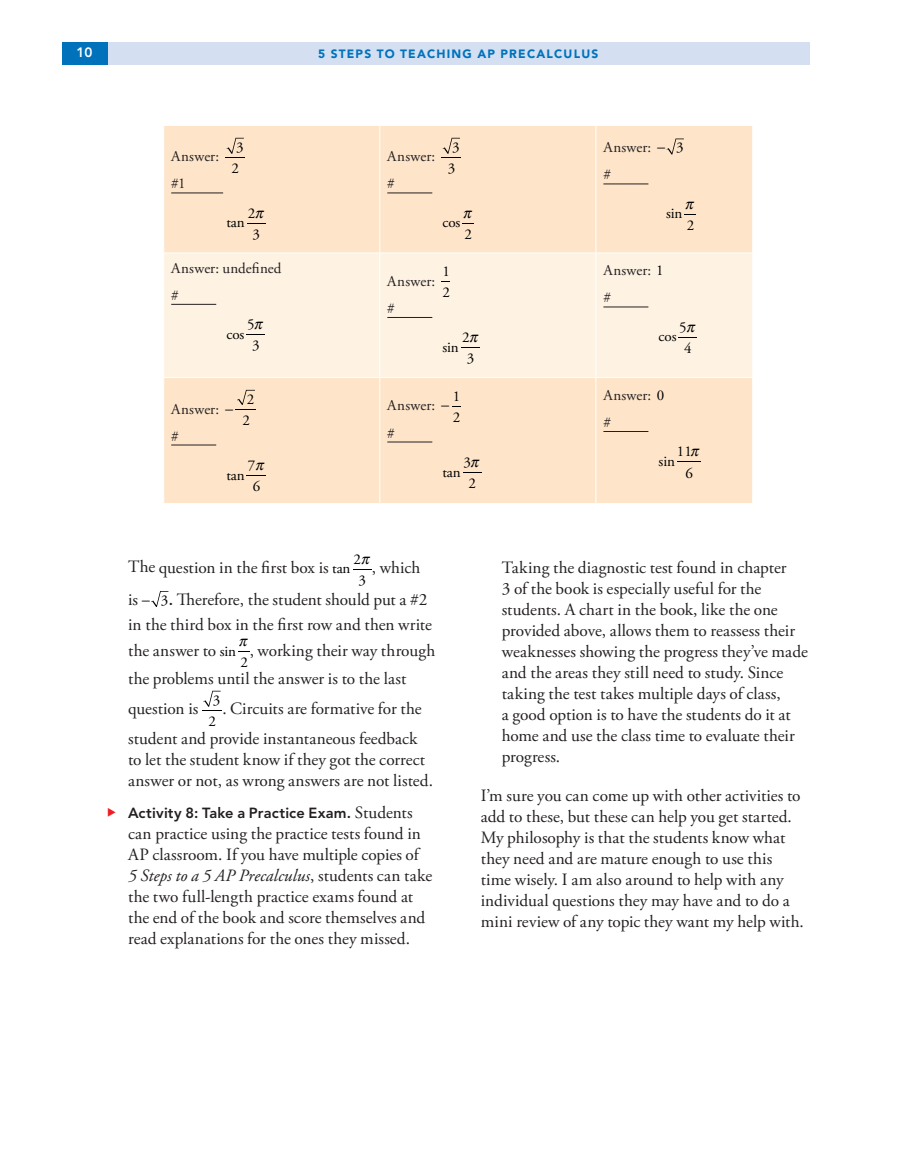
<style>
.page{position:relative;width:922px;height:1168px;background:#fff}
.page>*{position:absolute;margin:0;border:0;box-sizing:border-box;transform-origin:0 0}
.BL_bold_sentence_cop{font:17.25px/21px "Adobe Garamond Pro";color:#231f20}
.T_GREP_copy{font:17.25px/21px "Adobe Garamond Pro";color:#231f20}
.t1{font:15px/27px "Adobe Garamond Pro";letter-spacing:.015em;color:#231f20}
.t2{font:15px/21.3px "Adobe Garamond Pro";letter-spacing:-.01em;color:#000;text-align:center}
.BL_bold_sentence_cop-2{font:800 14.7px "Avenir LT Pro";letter-spacing:.01em;color:#231f20}
.t3{font:800 13.5px "Avenir LT Pro";color:#fff}
.t4{font:900 12px "Avenir LT Pro";letter-spacing:.1em;color:#0072bc}
.s1{color:#000}
.s2{font-family:"Avenir LT Pro";font-weight:800;font-size:14.7px}
.s3{color:#ee1d23}
.s4{font-family:"Adobe Garamond Pro";font-weight:400;font-size:17.25px}
.s5{font-style:italic}
</style>
<div class="page">
<div style="left:164px;top:126px;width:588px;height:377px;background:#fee5ca"></div>
<div style="left:164px;top:254px;width:588px;height:123px;background:#fef2e2"></div>
<hr style="left:379px;top:126px;width:1px;height:127px;background:#fff">
<hr style="left:595px;top:126px;width:1px;height:127px;background:#fff">
<hr style="left:163px;top:253px;width:217px;height:1px;background:#fff">
<hr style="left:380px;top:253px;width:216px;height:1px;background:#fff">
<hr style="left:379px;top:253px;width:1px;height:124px;background:#fff">
<hr style="left:596px;top:253px;width:157px;height:1px;background:#fff">
<hr style="left:595px;top:253px;width:1px;height:124px;background:#fff">
<hr style="left:163px;top:377px;width:217px;height:1px;background:#fff">
<hr style="left:380px;top:377px;width:216px;height:1px;background:#fff">
<hr style="left:379px;top:378px;width:1px;height:125px;background:#fff">
<hr style="left:596px;top:377px;width:157px;height:1px;background:#fff">
<hr style="left:595px;top:378px;width:1px;height:125px;background:#fff">
<hr style="left:171px;top:193px;width:52px;height:1px;background:#231f20">
<svg style="left:225px;top:138px;width:20px;height:20px"></svg>
<hr style="left:387px;top:193px;width:45px;height:1px;background:#231f20">
<svg style="left:441px;top:138px;width:20px;height:20px"></svg>
<hr style="left:603px;top:184px;width:45px;height:1px;background:#231f20">
<svg style="left:666px;top:139px;width:18px;height:16px"></svg>
<hr style="left:171px;top:304px;width:45px;height:1px;background:#231f20">
<hr style="left:387px;top:317px;width:45px;height:1px;background:#231f20">
<hr style="left:603px;top:307px;width:45px;height:1px;background:#231f20">
<hr style="left:171px;top:445px;width:45px;height:1px;background:#231f20">
<svg style="left:236px;top:390px;width:20px;height:20px"></svg>
<hr style="left:387px;top:442px;width:45px;height:1px;background:#231f20">
<hr style="left:603px;top:431px;width:45px;height:1px;background:#231f20">
<svg style="left:151px;top:591px;width:17px;height:16px"></svg>
<svg style="left:202px;top:691px;width:20px;height:20px"></svg>
<div style="left:107px;top:42px;width:702px;height:22px;background:#d4e0f1"></div>
<div style="left:62px;top:42px;width:45px;height:22px;background:#0072bc"></div>
<svg style="left:247px;top:210px;width:19px;height:14px"></svg>
<svg style="left:462px;top:210px;width:11px;height:14px"></svg>
<svg style="left:684px;top:201px;width:11px;height:14px"></svg>
<svg style="left:246px;top:322px;width:19px;height:13px"></svg>
<svg style="left:461px;top:335px;width:19px;height:13px"></svg>
<svg style="left:678px;top:324px;width:19px;height:14px"></svg>
<svg style="left:247px;top:462px;width:19px;height:14px"></svg>
<svg style="left:463px;top:459px;width:18px;height:14px"></svg>
<svg style="left:677px;top:449px;width:24px;height:13px"></svg>
<svg style="left:353px;top:569px;width:18px;height:1px"></svg>
<p class="t3" style="left:77px;top:45px;width:17px">10</p>
<p class="t4" style="left:318px;top:46px;width:282px">5 STEPS TO TEACHING AP PRECALCULUS</p>
<p class="t1" style="left:171px;top:144px;width:49px">Answer:</p>
<p class="t2" style="left:232px;top:137px;width:13px">3<br>2</p>
<p class="t1" style="left:171px;top:171px;width:16px">#1</p>
<p class="t2" style="left:226px;top:213px;width:20px">tan</p>
<p class="t2" style="left:248px;top:203px;width:14px">2<br>3</p>
<p class="t1" style="left:171px;top:255px;width:112px">Answer: undefined #</p>
<p class="t2" style="left:226px;top:324px;width:19px">cos</p>
<p class="t2" style="left:247px;top:314px;width:14px">5<br>3</p>
<p class="t1" style="left:171px;top:396px;width:64px">Answer: <span class="s1">−</span></p>
<p class="t2" style="left:242px;top:389px;width:13px">2<br>2</p>
<p class="t1" style="left:171px;top:423px;width:9px">#</p>
<p class="t2" style="left:226px;top:465px;width:20px">tan</p>
<p class="t2" style="left:248px;top:455px;width:14px">7<br>6</p>
<p class="t1" style="left:387px;top:144px;width:49px">Answer:</p>
<p class="t2" style="left:448px;top:137px;width:13px">3<br>3</p>
<p class="t1" style="left:387px;top:171px;width:9px">#</p>
<p class="t2" style="left:442px;top:213px;width:19px">cos</p>
<p class="t2" style="left:464px;top:224px;width:9px">2</p>
<p class="t1" style="left:387px;top:268px;width:49px">Answer:</p>
<p class="t2" style="left:442px;top:261px;width:9px;text-align:left">1<br>2</p>
<p class="t1" style="left:387px;top:295px;width:9px">#</p>
<p class="t2" style="left:442px;top:337px;width:18px">sin</p>
<p class="t2" style="left:462px;top:327px;width:14px">2<br>3</p>
<p class="t1" style="left:387px;top:393px;width:64px">Answer: <span class="s1">−</span></p>
<p class="t2" style="left:453px;top:386px;width:9px;text-align:left">1<br>2</p>
<p class="t1" style="left:387px;top:420px;width:9px">#</p>
<p class="t2" style="left:442px;top:462px;width:20px">tan</p>
<p class="t2" style="left:463px;top:452px;width:14px">3<br>2</p>
<p class="t1" style="left:603px;top:135px;width:82px">Answer: <span class="s1">− 3 </span>#</p>
<p class="t2" style="left:666px;top:204px;width:18px">sin</p>
<p class="t2" style="left:686px;top:215px;width:9px">2</p>
<p class="t1" style="left:603px;top:258px;width:62px">Answer: <span class="s1">1 </span>#</p>
<p class="t2" style="left:658px;top:327px;width:19px">cos</p>
<p class="t2" style="left:679px;top:317px;width:14px">5<br>4</p>
<p class="t1" style="left:603px;top:382px;width:63px">Answer: <span class="s1">0 </span>#</p>
<p class="t2" style="left:658px;top:451px;width:18px">sin</p>
<p class="t2" style="left:677px;top:441px;width:18px">11<br>6</p>
<p class="t2" style="left:353px;top:549px;width:14px">2<br>3</p>
<p class="BL_bold_sentence_cop" style="left:372px;top:558px;width:50px">, which</p>
<p class="BL_bold_sentence_cop" style="left:128px;top:558px;width:202px">The question in the first box is</p>
<p class="t2" style="left:332px;top:558px;width:20px">tan</p>
<p class="BL_bold_sentence_cop" style="left:128px;top:587px;width:305px;line-height:25.5px;text-indent:41px"><span class="s2">.</span> Therefore, the student should put a #2 in the third box in the first row and then write the answer to</p>
<p class="BL_bold_sentence_cop" style="left:128px;top:589px;width:12px">is</p>
<p class="t2" style="left:142px;top:590px;width:28px">− 3</p>
<p class="BL_bold_sentence_cop" style="left:128px;top:636px;width:309px;line-height:29.2px;text-indent:122px">, working their way through the problems until the answer is to the last question is</p>
<p class="t2" style="left:220px;top:641px;width:18px">sin</p>
<p class="t2" style="left:240px;top:652px;width:9px">2</p>
<p class="t2" style="left:208px;top:690px;width:13px">3<br>2</p>
<p class="BL_bold_sentence_cop" style="left:128px;top:694px;width:295px;line-height:30px;text-align:right">. Circuits are formative for the<br>student and provide instantaneous feedback</p>
<p class="BL_bold_sentence_cop" style="left:128px;top:750px;width:306px">to let the student know if they got the correct answer or not, as wrong answers are not listed.</p>
<p class="BL_bold_sentence_cop-2" style="left:107px;top:804px;width:307px"><span class="s3">◆</span> Activity 8: Take a Practice Exam. <span class="s4">Students</span></p>
<p class="BL_bold_sentence_cop" style="left:128px;top:823px;width:306px">can practice using the practice tests found in AP classroom. If you have multiple copies of<br><span class="s5">5 Steps to a 5 AP Precalculus</span>, students can take the two full-length practice exams found at the end of the book and score themselves and read explanations for the ones they missed.</p>
<p class="BL_bold_sentence_cop" style="left:502px;top:558px;width:307px">Taking the diagnostic test found in chapter<br>3 of the book is especially useful for the students. A chart in the book, like the one provided above, allows them to reassess their weaknesses showing the progress they’ve made and the areas they still need to study. Since taking the test takes multiple days of class,<br>a good option is to have the students do it at home and use the class time to evaluate their progress.</p>
<p class="T_GREP_copy" style="left:481px;top:785px;width:325px">I’m sure you can come up with other activities to add to these, but these can help you get started.<br>My philosophy is that the students know what they need and are mature enough to use this time wisely. I am also around to help with any individual questions they may have and to do a mini review of any topic they want my help with.</p>
</div>
